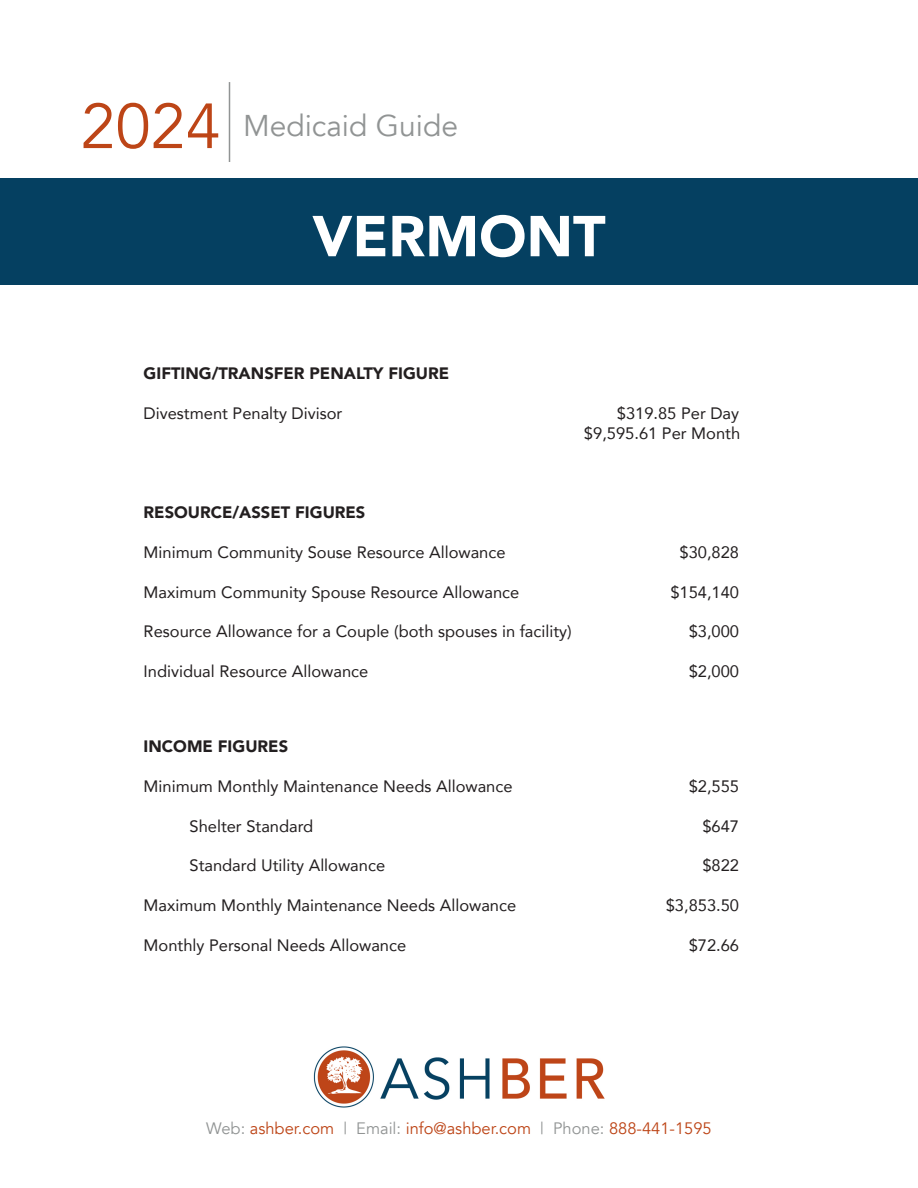
<style>
.page{position:relative;width:918px;height:1188px;background:#fff}
.page>*{position:absolute;margin:0;border:0;box-sizing:border-box;transform-origin:0 0}
.t1{font:63px "Avenir";color:#bd4517}
.t2{font:900 57px "Avenir";color:#fff}
.t3{font:30px "Avenir";color:#919494}
.t4{font:16.5px/19.5px "Avenir";color:#231f20;text-align:right}
.t5{font:900 16.5px "Avenir";color:#231f20}
.t6{font:16.5px "Avenir";color:#bd4517}
.s1{color:#919494}
</style>
<div class="page">
<div style="left:0;top:178px;width:918px;height:107px;background:#054061"></div>
<img style="left:313px;top:1046px;width:292px;height:62px">
<hr style="left:229px;top:82px;width:1px;height:80px;background:#919494">
<p class="t1" style="left:81px;top:89px;width:142px">2024</p>
<p class="t3" style="left:243px;top:108px;width:217px">Medicaid Guide</p>
<p class="t2" style="left:312px;top:188px;width:295px">VERMONT</p>
<p class="t5" style="left:144px;top:359px;width:307px">GIFTING/TRANSFER PENALTY FIGURE</p>
<p class="t4" style="left:144px;top:403px;width:200px">Divestment Penalty Divisor</p>
<p class="t4" style="left:584px;top:403px;width:158px">$319.85 Per Day $9,595.61 Per Month</p>
<p class="t5" style="left:144px;top:498px;width:223px">RESOURCE/ASSET FIGURES</p>
<p class="t4" style="left:144px;top:542px;width:363px">Minimum Community Souse Resource Allowance</p>
<p class="t4" style="left:680px;top:542px;width:61px">$30,828</p>
<p class="t4" style="left:144px;top:582px;width:377px">Maximum Community Spouse Resource Allowance</p>
<p class="t4" style="left:670px;top:582px;width:70px">$154,140</p>
<p class="t4" style="left:144px;top:621px;width:430px">Resource Allowance for a Couple (both spouses in facility)</p>
<p class="t4" style="left:689px;top:621px;width:52px">$3,000</p>
<p class="t4" style="left:144px;top:661px;width:226px">Individual Resource Allowance</p>
<p class="t4" style="left:689px;top:661px;width:52px">$2,000</p>
<p class="t5" style="left:144px;top:732px;width:146px">INCOME FIGURES</p>
<p class="t4" style="left:144px;top:776px;width:370px">Minimum Monthly Maintenance Needs Allowance</p>
<p class="t4" style="left:689px;top:776px;width:52px">$2,555</p>
<p class="t4" style="left:190px;top:816px;width:125px">Shelter Standard</p>
<p class="t4" style="left:702px;top:816px;width:38px">$647</p>
<p class="t4" style="left:190px;top:855px;width:197px">Standard Utility Allowance</p>
<p class="t4" style="left:702px;top:855px;width:38px">$822</p>
<p class="t4" style="left:144px;top:895px;width:374px">Maximum Monthly Maintenance Needs Allowance</p>
<p class="t4" style="left:666px;top:895px;width:75px">$3,853.50</p>
<p class="t4" style="left:144px;top:935px;width:264px">Monthly Personal Needs Allowance</p>
<p class="t4" style="left:689px;top:935px;width:52px">$72.66</p>
<p class="t6" style="left:206px;top:1119px;width:507px"><span class="s1">Web:</span> ashber.com <span class="s1">| Email:</span> info@ashber.com <span class="s1">| Phone:</span> 888-441-1595</p>
</div>
